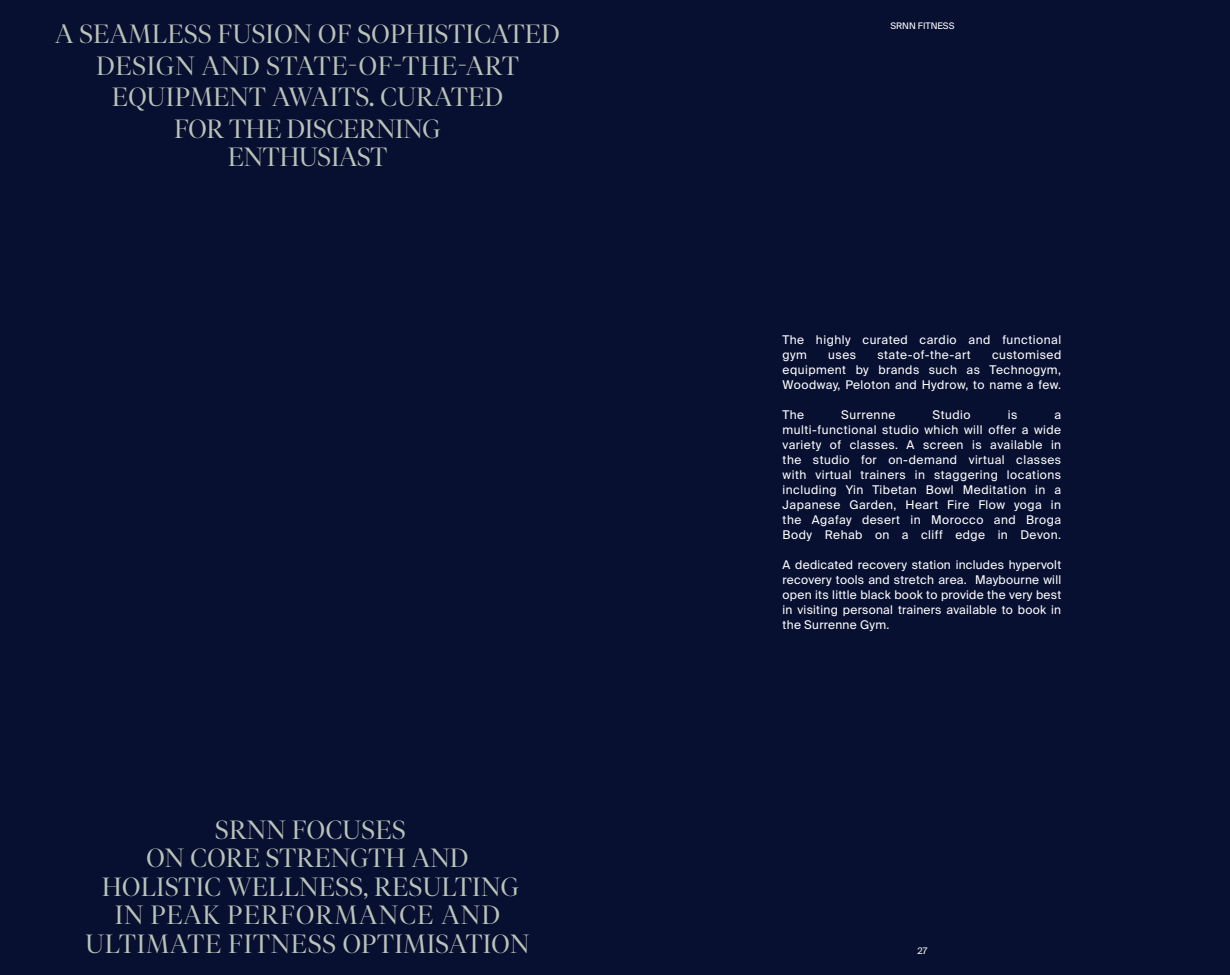
<style>
.page{position:relative;width:1230px;height:975px;background:#081031}
.page>*{position:absolute;margin:0;border:0;box-sizing:border-box;transform-origin:0 0}
.t1{font:300 26.25px/28.5px "Tiempos Fine";letter-spacing:.01em;color:#b9c4b9;text-align:center}
.t2{font:300 26.25px "Tiempos Fine";letter-spacing:-.01em;color:#b9c4b9}
.t3{font:12px/15px "Suisse Intl";letter-spacing:.04em;color:#fff;text-align:justify}
.t4{font:9px "Suisse Intl";color:#fff}
</style>
<div class="page">
<p class="t1" style="left:55px;top:18px;width:506px;line-height:31.5px">A SEAMLESS FUSION OF SOPHISTICATED<br>DESIGN AND STATE-OF-THE-ART<br>EQUIPMENT AWAITS. CURATED<br>FOR THE DISCERNING</p>
<p class="t2" style="left:228px;top:141px;width:161px">ENTHUSIAST</p>
<p class="t1" style="left:86px;top:815px;width:445px">SRNN FOCUSES<br>ON CORE STRENGTH AND<br>HOLISTIC WELLNESS, RESULTING<br>IN PEAK PERFORMANCE AND<br>ULTIMATE FITNESS OPTIMISATION</p>
<p class="t4" style="left:890px;top:21px;width:66px">SRNN FITNESS</p>
<p class="t3" style="left:783px;top:332px;width:280px">The highly curated cardio and functional gym</p>
<p class="t3" style="left:783px;top:347px;width:280px;text-indent:209px">customised equipment by brands such as Technogym, Woodway, Peloton and Hydrow, to name a few.</p>
<p class="t3" style="left:783px;top:407px;width:23px">The</p>
<p class="t3" style="left:841px;top:407px;width:56px">Surrenne</p>
<p class="t3" style="left:933px;top:407px;width:40px">Studio</p>
<p class="t3" style="left:1008px;top:407px;width:11px">is</p>
<p class="t3" style="left:828px;top:347px;width:29px">uses</p>
<p class="t3" style="left:877px;top:347px;width:95px">state-of-the-art</p>
<p class="t3" style="left:783px;top:407px;width:280px;text-indent:272px">a multi-functional studio which will offer a wide variety of classes. A screen is available in the studio for on-demand virtual classes with virtual trainers in staggering locations including Yin Tibetan Bowl Meditation in a Japanese Garden, Heart Fire Flow yoga in the Agafay desert in Morocco and Broga Body Rehab on a cliff edge in Devon.</p>
<p class="t3" style="left:783px;top:557px;width:280px">A dedicated recovery station includes hypervolt recovery tools and stretch area. Maybourne will open its little black book to provide the very best in visiting personal trainers available to book in the Surrenne Gym.</p>
<p class="t4" style="left:918px;top:946px;width:11px">27</p>
</div>
